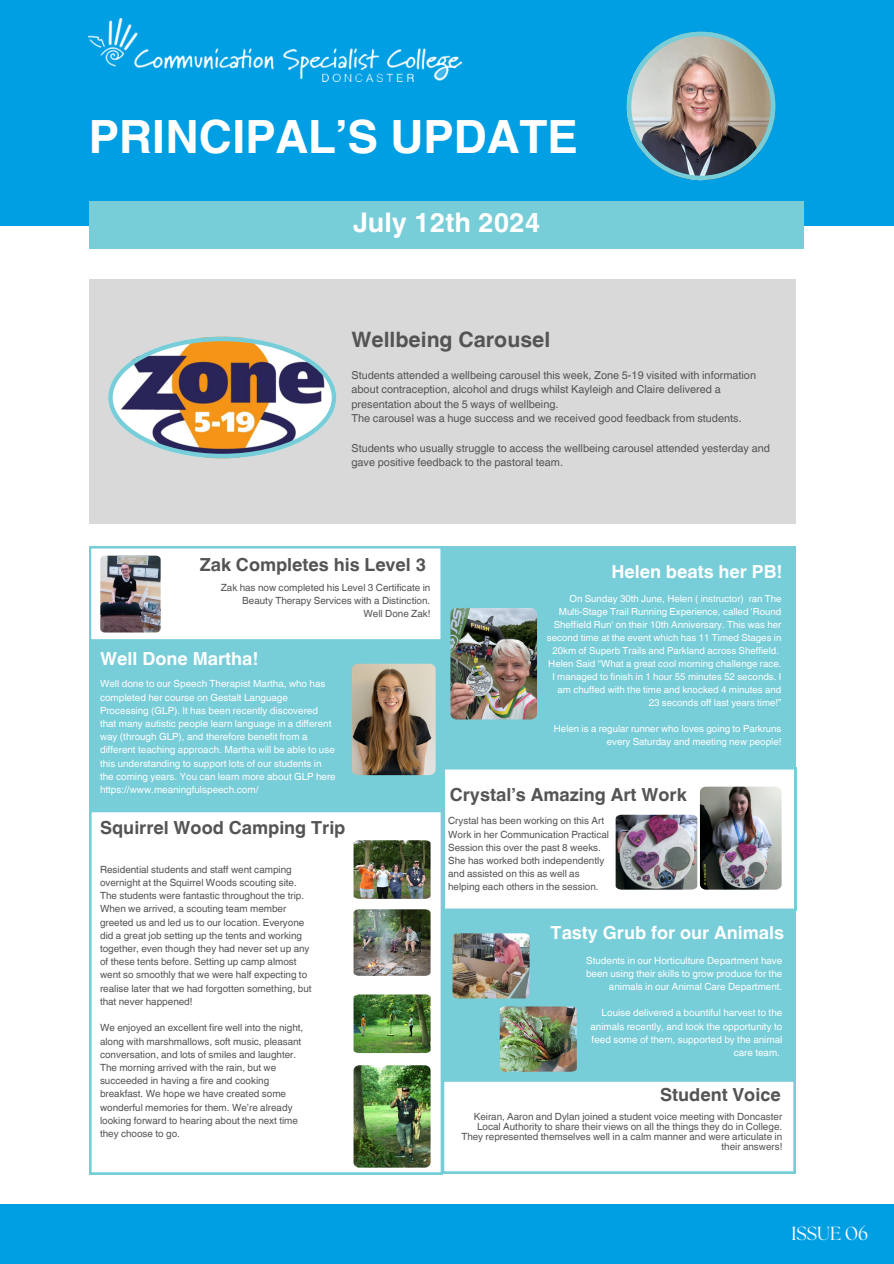
<style>
.page{position:relative;width:894px;height:1264px;background:#fff}
.page>*{position:absolute;margin:0;border:0;box-sizing:border-box;transform-origin:0 0}
.t1{font:700 45.75px "Helvetica World";color:#fff}
.t2{font:700 27px "Helvetica World";color:#fff}
.t3{font:700 21.15px "Helvetica World";color:#545454}
.t4{font:18.9px "The Seasons";color:#fff}
.t5{font:700 18px "Helvetica World";color:#545454}
.t6{font:700 18px "Helvetica World";color:#fff}
.t7{font:10.95px/14.5px "Helvetica World";color:#545454}
.t8{font:9.9px/13.2px "Helvetica World";color:#545454}
.t9{font:9.9px/13.2px "Helvetica World";color:#fff;text-align:right}
.t10{font:9.75px/12.9px "Helvetica World";color:#fff;text-align:right}
</style>
<div class="page">
<div style="left:89px;top:546px;width:353px;height:627px;background:#77cdd8"></div>
<svg style="left:442px;top:767px;width:354px;height:143px"></svg>
<div style="left:0;top:0;width:893px;height:225px;background:#009fe3"></div>
<div style="left:89px;top:202px;width:715px;height:47px;background:#77cdd8"></div>
<div style="left:89px;top:279px;width:706px;height:245px;background:#d9d9d9"></div>
<div style="left:0;top:1204px;width:893px;height:59px;background:#009fe3"></div>
<img style="left:626px;top:32px;width:149px;height:148px">
<img style="left:89px;top:18px;width:372px;height:63px">
<svg style="left:108px;top:337px;width:228px;height:121px"></svg>
<img style="left:699px;top:786px;width:82px;height:103px">
<div style="left:435px;top:546px;width:360px;height:221px;background:#77cdd8"></div>
<img style="left:352px;top:663px;width:83px;height:112px;border-radius:6px">
<div style="left:91px;top:548px;width:350px;height:92px;background:#fff"></div>
<img style="left:100px;top:555px;width:60px;height:77px;border-radius:4px">
<div style="left:436px;top:910px;width:359px;height:263px;background:#77cdd8"></div>
<div style="left:89px;top:810px;width:354px;height:364px;background:#fff"></div>
<svg style="left:442px;top:1079px;width:352px;height:94px;background:#f5fbfc"></svg>
<img style="left:450px;top:608px;width:87px;height:111px;border-radius:6px">
<img style="left:353px;top:840px;width:77px;height:58px">
<img style="left:353px;top:909px;width:77px;height:66px">
<img style="left:353px;top:1065px;width:77px;height:102px;border-radius:6px">
<img style="left:353px;top:994px;width:77px;height:59px">
<img style="left:615px;top:814px;width:82px;height:75px">
<img style="left:452px;top:933px;width:77px;height:65px">
<img style="left:499px;top:1006px;width:77px;height:65px">
<h5 class="t1" style="left:89px;top:100px;width:490px">PRINCIPAL’S UPDATE</h5>
<h6 class="t2" style="left:353px;top:201px;width:189px">July 12th 2024</h6>
<h6 class="t3" style="left:351px;top:322px;width:200px">Wellbeing Carousel</h6>
<h6 class="t7" style="left:351px;top:367px;width:406px">Students attended a wellbeing carousel this week, Zone 5-19 visited with information about contraception, alcohol and drugs whilst Kayleigh and Claire delivered a presentation about the 5 ways of wellbeing.<br>The carousel was a huge success and we received good feedback from students.</h6>
<h5 class="t7" style="left:351px;top:440px;width:420px">Students who usually struggle to access the wellbeing carousel attended yesterday and gave positive feedback to the pastoral team.</h5>
<h5 class="t5" style="left:200px;top:550px;width:228px">Zak Completes his Level 3</h5>
<h6 class="t8" style="left:221px;top:580px;width:211px;text-align:right">Zak has now completed his Level 3 Certificate in<br>Beauty Therapy Services with a Distinction.<br>Well Done Zak!</h6>
<h6 class="t6" style="left:100px;top:644px;width:160px">Well Done Martha!</h6>
<p class="t9" style="left:100px;top:677px;width:237px;text-align:left">Well done to our Speech Therapist Martha, who has completed her course on Gestalt Language Processing (GLP). It has been recently discovered that many autistic people learn language in a different way (through GLP), and therefore benefit from a different teaching approach. Martha will be able to use this understanding to support lots of our students in the coming years. You can learn more about GLP here https://www.meaningfulspeech.com/</p>
<h6 class="t5" style="left:100px;top:813px;width:247px">Squirrel Wood Camping Trip</h6>
<h5 class="t8" style="left:100px;top:862px;width:213px">Residential students and staff went camping overnight at the Squirrel Woods scouting site.<br>The students were fantastic throughout the trip.<br>When we arrived, a scouting team member greeted us and led us to our location. Everyone did a great job setting up the tents and working together, even though they had never set up any of these tents before. Setting up camp almost went so smoothly that we were half expecting to realise later that we had forgotten something, but that never happened!</h5>
<h6 class="t8" style="left:100px;top:1021px;width:205px">We enjoyed an excellent fire well into the night, along with marshmallows, soft music, pleasant conversation, and lots of smiles and laughter.<br>The morning arrived with the rain, but we succeeded in having a fire and cooking breakfast. We hope we have created some wonderful memories for them. We’re already looking forward to hearing about the next time they choose to go.</h6>
<h6 class="t6" style="left:611px;top:557px;width:172px">Helen beats her PB!</h6>
<p class="t10" style="left:546px;top:592px;width:236px">On Sunday 30th June, Helen ( instructor) ran The Multi-Stage Trail Running Experience, called 'Round Sheffield Run' on their 10th Anniversary. This was her second time at the event which has 11 Timed Stages in 20km of Superb Trails and Parkland across Sheffield.</p>
<p class="t10" style="left:548px;top:657px;width:234px">Helen Said “What a great cool morning challenge race.<br>I managed to finish in 1 hour 55 minutes 52 seconds. I am chuffed with the time and knocked 4 minutes and 23 seconds off last years time!”</p>
<h5 class="t10" style="left:553px;top:721px;width:229px">Helen is a regular runner who loves going to Parkruns every Saturday and meeting new people!</h5>
<p class="t5" style="left:449px;top:779px;width:238px">Crystal’s Amazing Art Work</p>
<h6 class="t8" style="left:448px;top:814px;width:162px">Crystal has been working on this Art Work in her Communication Practical Session this over the past 8 weeks.<br>She has worked both independently and assisted on this as well as helping each others in the session.</h6>
<h5 class="t6" style="left:550px;top:918px;width:235px">Tasty Grub for our Animals</h5>
<h6 class="t9" style="left:586px;top:953px;width:198px">Students in our Horticulture Department have been using their skills to grow produce for the animals in our Animal Care Department.</h6>
<h4 class="t9" style="left:590px;top:1006px;width:193px">Louise delivered a bountiful harvest to the animals recently, and took the opportunity to feed some of them, supported by the animal care team.</h4>
<h2 class="t5" style="left:659px;top:1080px;width:122px">Student Voice</h2>
<h3 class="t8" style="left:461px;top:1111px;width:322px;line-height:9.9px;text-align:right">Keiran, Aaron and Dylan joined a student voice meeting with Doncaster Local Authority to share their views on all the things they do in College.<br>They represented themselves well in a calm manner and were articulate in their answers!</h3>
<h5 class="t4" style="left:791px;top:1224px;width:78px">ISSUE 06</h5>
</div>
